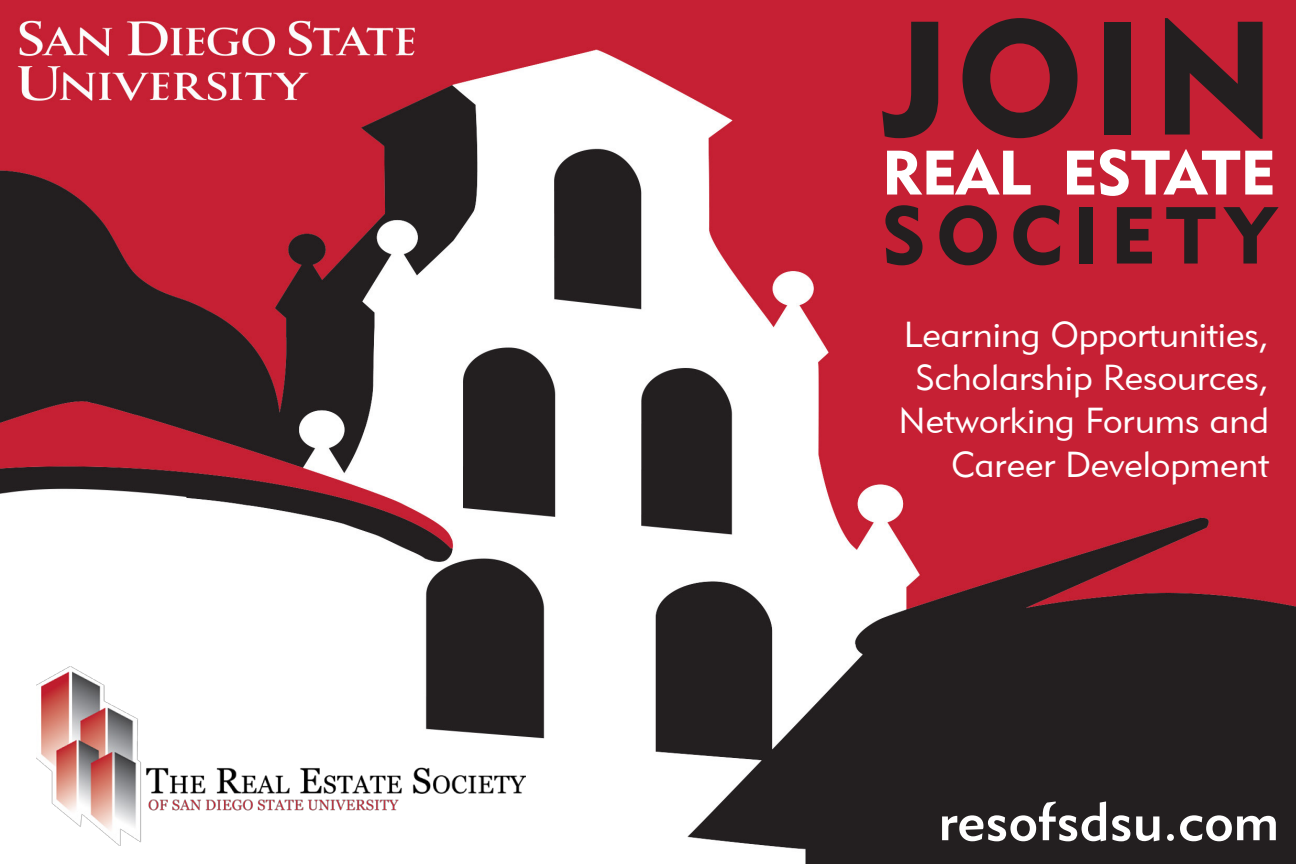
<style>
.page{position:relative;width:1296px;height:864px;background:#fff}
.page>*{position:absolute;margin:0;border:0;box-sizing:border-box;transform-origin:0 0}
.t1{font:159.3px "Geometric 415 BT Black A";color:#231f20}
.t2{font:79.5px "Geometric 415 BT Black A";letter-spacing:.13em;color:#231f20}
.t3{font:61.8px "Geometric 415 BT Black A";color:#fff}
.t4{font:54px "Geometric 415 BT Medium A";color:#fff}
.t5{font:36px "Geometric 415 BT Lite A";color:#fff}
</style>
<div class="page">
<img style="left:0;top:2px;width:1296px;height:862px">
<img style="left:37px;top:667px;width:489px;height:178px">
<p class="t1" style="left:882px;top:-19px;width:395px">JOIN</p>
<p class="t3" style="left:882px;top:135px;width:395px">REAL ESTATE</p>
<p class="t2" style="left:882px;top:187px;width:395px">SOCIETY</p>
<p class="t5" style="left:904px;top:312px;width:367px">Learning Opportunities,</p>
<p class="t5" style="left:915px;top:356px;width:355px">Scholarship Resources,</p>
<p class="t5" style="left:899px;top:399px;width:372px">Networking Forums and</p>
<p class="t5" style="left:952px;top:442px;width:319px">Career Development</p>
<p class="t4" style="left:939px;top:788px;width:342px">resofsdsu.com</p>
</div>
